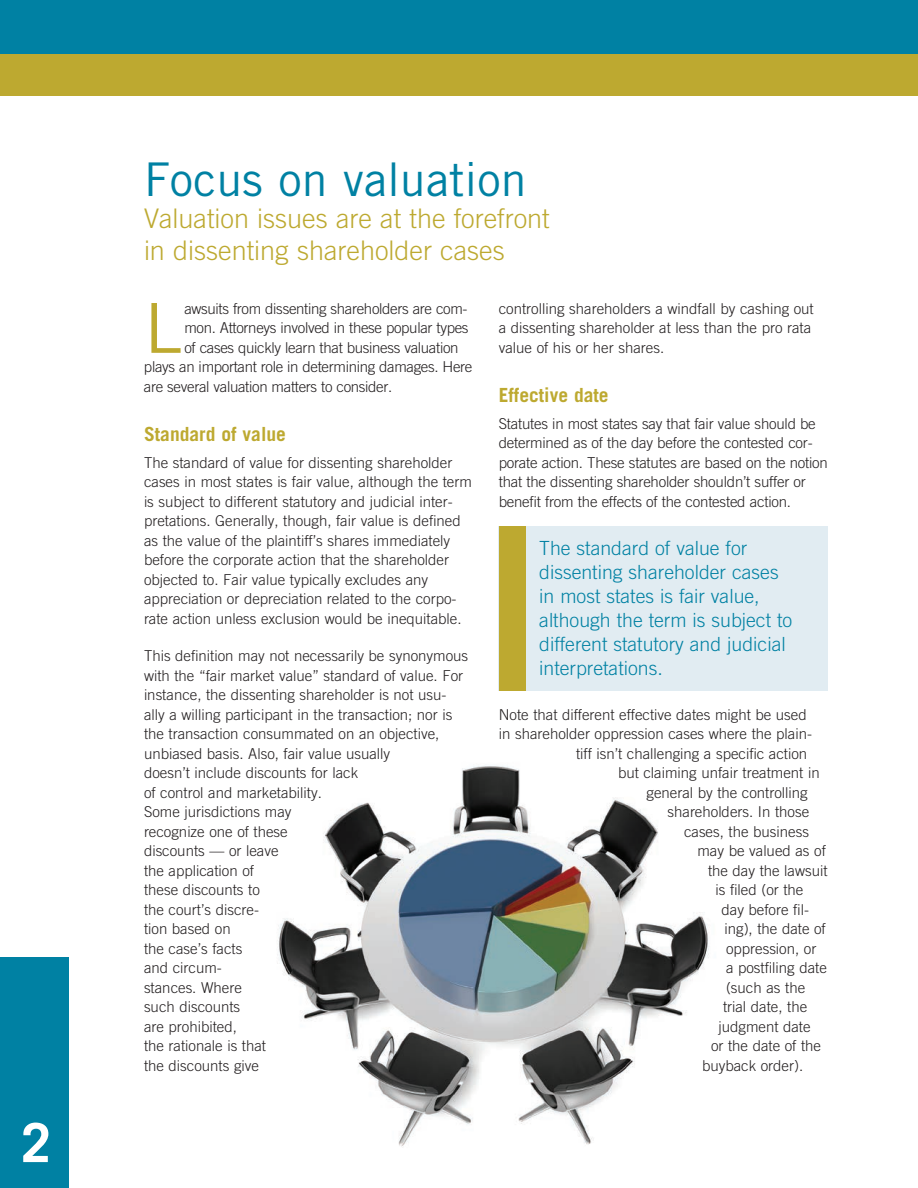
<style>
.page{position:relative;width:918px;height:1188px;background:#fff}
.page>*{position:absolute;margin:0;border:0;box-sizing:border-box;transform-origin:0 0}
.t1{font:69px "Trade Gothic LT Std";color:#bda930}
.t2{font:700 54px "Trade Gothic LT Std";color:#fff}
.t3{font:46.5px "Trade Gothic LT Std";color:#0081a3}
.t4{font:300 27px/32.4px "Trade Gothic LT Std";color:#bda930}
.t5{font:300 19.5px/24px "Trade Gothic LT Std";color:#0081a3}
.t6{font:700 19.5px "Trade Gothic LT Std";color:#bda930}
.t7{font:300 15px/19.5px "Trade Gothic LT Std";color:#231f20}
.t8{font:300 15px "Trade Gothic LT Std";letter-spacing:-.02em;color:#231f20}
</style>
<div class="page">
<div style="left:0;top:0;width:918px;height:56px;background:#0081a3"></div>
<div style="left:0;top:54px;width:918px;height:41px;background:#bda930"></div>
<div style="left:0;top:958px;width:69px;height:230px;background:#0081a3"></div>
<img style="left:277px;top:766px;width:432px;height:381px">
<div style="left:499px;top:526px;width:329px;height:165px;background:#e1ecf2"></div>
<div style="left:499px;top:526px;width:26px;height:165px;background:#bda930"></div>
<h2 class="t2" style="left:21px;top:1110px;width:32px">2</h2>
<h3 class="t3" style="left:144px;top:151px;width:384px">Focus on valuation</h3>
<h3 class="t4" style="left:144px;top:202px;width:407px">Valuation issues are at the forefront in dissenting shareholder cases</h3>
<h1 class="t1" style="left:144px;top:287px;width:40px">L</h1>
<p class="t8" style="left:184px;top:300px;width:285px">awsuits from dissenting shareholders are com-</p>
<p class="t8" style="left:184px;top:319px;width:286px">mon. Attorneys involved in these popular types</p>
<p class="t8" style="left:184px;top:339px;width:276px">of cases quickly learn that business valuation</p>
<p class="t8" style="left:144px;top:358px;width:330px">plays an important role in determining damages. Here</p>
<p class="t8" style="left:144px;top:378px;width:250px">are several valuation matters to consider.</p>
<h3 class="t6" style="left:144px;top:422px;width:143px">Standard of value</h3>
<p class="t7" style="left:144px;top:452px;width:329px">The standard of value for dissenting shareholder cases in most states is fair value, although the term is subject to different statutory and judicial inter&shy;pretations. Generally, though, fair value is defined as the value of the plaintiff’s shares immediately before the corporate action that the shareholder objected to. Fair value typically excludes any appreciation or depreciation related to the corpo&shy;rate action unless exclusion would be inequitable.</p>
<p class="t7" style="left:144px;top:646px;width:326px">This definition may not necessarily be synonymous with the “fair market value” standard of value. For instance, the dissenting shareholder is not usu&shy;ally a willing participant in the transaction; nor is the transaction consummated on an objective, unbiased basis. Also, fair value usually<br>doesn’t include discounts for lack<br>of control and marketability.<br>Some jurisdictions may<br>recognize one of these<br>discounts — or leave<br>the application of<br>these discounts to<br>the court’s discre-<br>tion based on<br>the case’s facts<br>and circum-<br>stances. Where<br>such discounts<br>are prohibited,<br>the rationale is that<br>the discounts give</p>
<p class="t7" style="left:499px;top:299px;width:317px">controlling shareholders a windfall by cashing out a dissenting shareholder at less than the pro rata value of his or her shares.</p>
<h3 class="t6" style="left:499px;top:383px;width:111px">Effective date</h3>
<p class="t7" style="left:499px;top:413px;width:331px">Statutes in most states say that fair value should be determined as of the day before the contested cor&shy;porate action. These statutes are based on the notion that the dissenting shareholder shouldn’t suffer or benefit from the effects of the contested action.</p>
<h3 class="t5" style="left:539px;top:536px;width:255px">The standard of value for dissenting shareholder cases in most states is fair value, although the term is subject to different statutory and judicial interpretations.</h3>
<p class="t7" style="left:499px;top:704px;width:310px">Note that different effective dates might be used</p>
<p class="t7" style="left:499px;top:724px;width:315px">in shareholder oppression cases where the plain-</p>
<p class="t7" style="left:576px;top:743px;width:233px">tiff isn’t challenging a specific action</p>
<p class="t7" style="left:618px;top:763px;width:203px">but claiming unfair treatment in</p>
<p class="t7" style="left:646px;top:782px;width:163px">general by the controlling</p>
<p class="t7" style="left:668px;top:802px;width:143px">shareholders. In those</p>
<p class="t7" style="left:684px;top:821px;width:127px">cases, the business</p>
<p class="t7" style="left:698px;top:841px;width:130px">may be valued as of</p>
<p class="t7" style="left:708px;top:860px;width:121px">the day the lawsuit</p>
<p class="t7" style="left:716px;top:880px;width:89px">is filed (or the</p>
<p class="t7" style="left:722px;top:899px;width:89px">day before fil-</p>
<p class="t7" style="left:724px;top:919px;width:103px">ing), the date of</p>
<p class="t7" style="left:726px;top:938px;width:92px">oppression, or</p>
<p class="t7" style="left:726px;top:958px;width:102px">a postfiling date</p>
<p class="t7" style="left:726px;top:977px;width:81px">(such as the</p>
<p class="t7" style="left:723px;top:997px;width:86px">trial date, the</p>
<p class="t7" style="left:718px;top:1016px;width:94px">judgment date</p>
<p class="t7" style="left:711px;top:1036px;width:112px">or the date of the</p>
<p class="t7" style="left:702px;top:1055px;width:103px">buyback order).</p>
</div>
